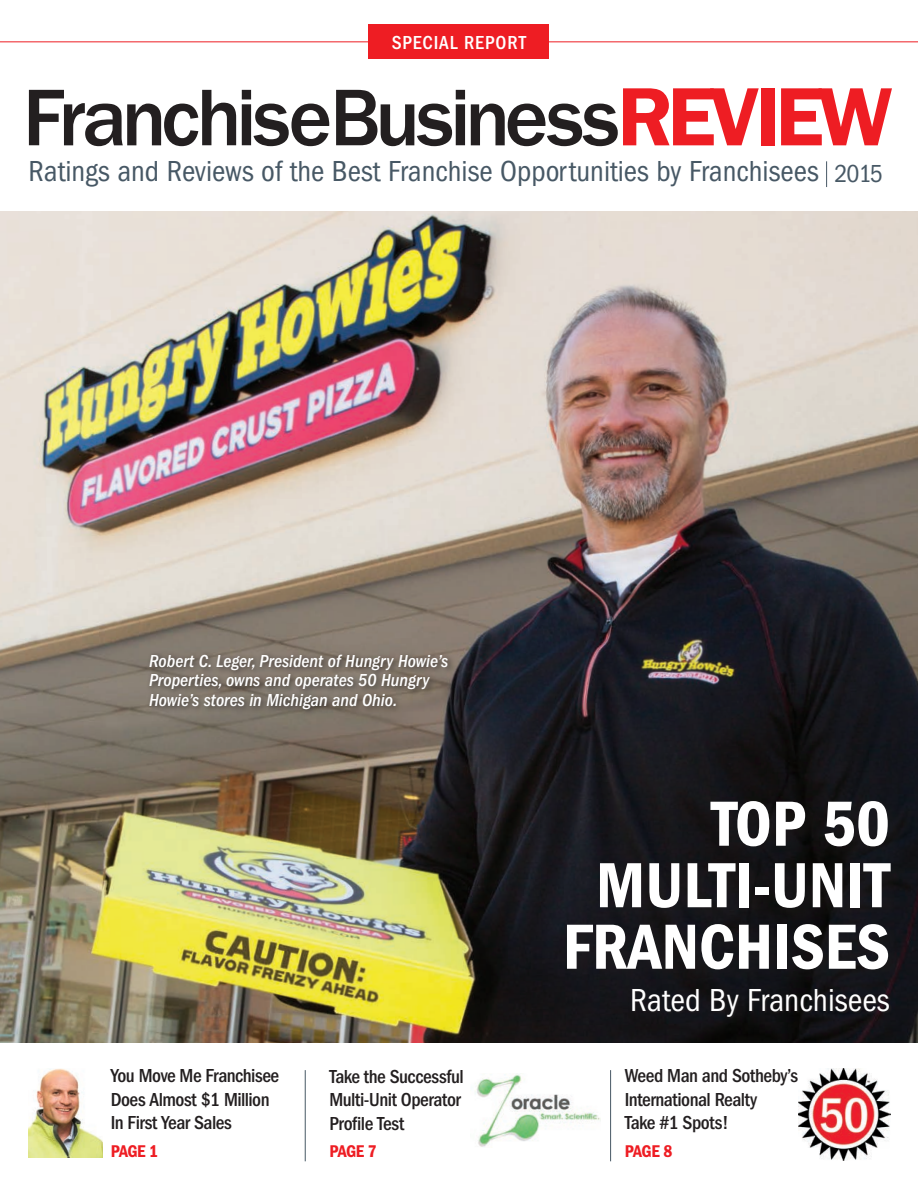
<style>
.page{position:relative;width:918px;height:1188px;background:#fff}
.page>*{position:absolute;margin:0;border:0;box-sizing:border-box;transform-origin:0 0}
.t1{font:500 83.1px "Franklin Gothic";letter-spacing:-.045em;color:#231f20}
.t2{font:600 condensed 66px/61.5px "Franklin Gothic";color:#fff;text-align:right}
.t3{font:condensed 33px "Franklin Gothic";color:#fff}
.t4{font:condensed 30px "Franklin Gothic";color:#475865}
.t5{font:condensed 25.5px "Franklin Gothic";color:#475865}
.t6{font:500 condensed 19.5px/23.4px "Franklin Gothic";letter-spacing:-.025em;color:#231f20}
.t7{font:500 condensed 19.5px "Franklin Gothic";letter-spacing:.04em;color:#fff}
.t8{font:italic 500 condensed 18px/19.5px "Franklin Gothic";color:#fff}
.t9{font:600 condensed 17.55px "Franklin Gothic";letter-spacing:-.035em;color:#ee1d23}
.s1{font-weight:600;color:#ee1d23}
</style>
<div class="page">
<hr style="left:305px;top:1070px;width:1px;height:91px;background:#475865">
<hr style="left:610px;top:1070px;width:1px;height:91px;background:#475865">
<img style="left:29px;top:1068px;width:74px;height:90px">
<img style="left:798px;top:1068px;width:92px;height:93px">
<img style="left:0;top:212px;width:918px;height:830px">
<div style="left:632px;top:989px;width:260px;height:31px;background:#141419"></div>
<div style="left:563px;top:796px;width:347px;height:193px;background:#151519"></div>
<div style="left:146px;top:650px;width:310px;height:67px;background:#231f20;opacity:.75"></div>
<img style="left:475px;top:1074px;width:126px;height:73px">
<hr style="left:0;top:41px;width:918px;height:1px;background:#ee1d23">
<div style="left:369px;top:25px;width:180px;height:34px;background:#ee1d23"></div>
<svg style="left:826px;top:161px;width:1px;height:26px"></svg>
<p class="t7" style="left:392px;top:32px;width:136px">SPECIAL REPORT</p>
<p class="t1" style="left:23px;top:66px;width:872px">FranchiseBusiness<span class="s1">REVIEW</span></p>
<p class="t4" style="left:29px;top:155px;width:792px">Ratings and Reviews of the Best Franchise Opportunities by Franchisees</p>
<p class="t5" style="left:834px;top:159px;width:50px">2015</p>
<p class="t8" style="left:149px;top:651px;width:301px">Robert C. Leger, President of Hungry Howie’s<br>Properties, owns and operates 50 Hungry<br>Howie’s stores in Michigan and Ohio.</p>
<p class="t6" style="left:111px;top:1064px;width:170px">You Move Me Franchisee<br>Does Almost $1 Million<br>In First Year Sales</p>
<p class="t9" style="left:111px;top:1141px;width:49px">PAGE 1</p>
<p class="t6" style="left:329px;top:1065px;width:136px">Take the Successful<br>Multi-Unit Operator<br>Profile Test</p>
<p class="t9" style="left:329px;top:1141px;width:49px">PAGE 7</p>
<p class="t2" style="left:563px;top:793px;width:329px">TOP 50<br>MULTI-UNIT<br>FRANCHISES</p>
<p class="t3" style="left:630px;top:982px;width:261px">Rated By Franchisees</p>
<p class="t6" style="left:625px;top:1064px;width:175px">Weed Man and Sotheby’s<br>International Realty<br>Take #1 Spots!</p>
<p class="t9" style="left:625px;top:1141px;width:49px">PAGE 8</p>
</div>
